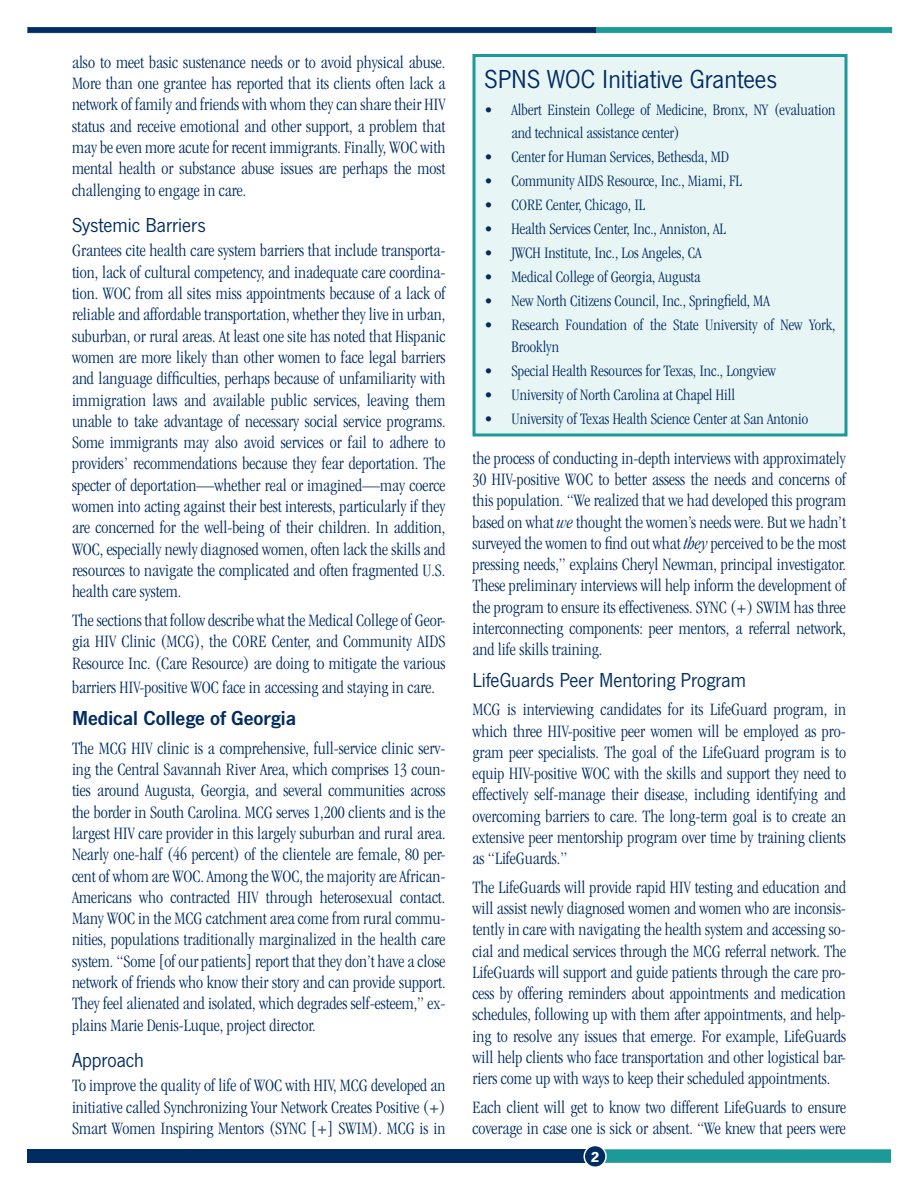
<style>
.page{position:relative;width:918px;height:1188px;background:#fff}
.page>*{position:absolute;margin:0;border:0;box-sizing:border-box;transform-origin:0 0}
.t1{font:27px "News Got T";color:#002c62}
.t2{font:21px "News Got T";color:#002c62}
.t3{font:600 21px "News Got T";color:#002c62}
.t4{font:300 condensed 18px/21.3px "Garamond";color:#002c62;text-align:justify}
.t5{font:300 condensed 16.5px/22.5px "Garamond";color:#002c62}
.t6{font:700 15px "News Got T";color:#fff}
.s1{font-style:italic}
</style>
<div class="page">
<div style="left:27px;top:1149px;width:567px;height:14px;background:#002c62"></div>
<div style="left:594px;top:1149px;width:297px;height:14px;background:#1c9999;border:2px solid #1c9999"></div>
<div style="left:584px;top:1146px;width:22px;height:21px;background:#002c62;border-radius:50%"></div>
<div style="left:584px;top:1145px;width:23px;height:23px;border:2px solid #fff;border-radius:50%"></div>
<svg style="left:596px;top:27px;width:296px;height:6px;background:#239c9c"></svg>
<svg style="left:28px;top:27px;width:568px;height:6px;background:#083367"></svg>
<div style="left:474px;top:56px;width:372px;height:379px;background:#e8f5f5"></div>
<div style="left:472px;top:54px;width:376px;height:382px;border:3px solid #1c9999"></div>
<p class="t4" style="left:72px;top:52px;width:375px">also to meet basic sustenance needs or to avoid physical abuse.<br>More than one grantee has reported that its clients often lack a network of family and friends with whom they can share their HIV status and receive emotional and other support, a problem that may be even more acute for recent immigrants. Finally, WOC with mental health or substance abuse issues are perhaps the most challenging to engage in care.</p>
<h4 class="t2" style="left:72px;top:214px;width:135px">Systemic Barriers</h4>
<p class="t4" style="left:72px;top:240px;width:375px">Grantees cite health care system barriers that include transporta&shy;tion, lack of cultural competency, and inadequate care coordina&shy;tion. WOC from all sites miss appointments because of a lack of reliable and affordable transportation, whether they live in urban, suburban, or rural areas. At least one site has noted that Hispanic women are more likely than other women to face legal barriers and language difficulties, perhaps because of unfamiliarity with immigration laws and available public services, leaving them unable to take advantage of necessary social service programs.<br>Some immigrants may also avoid services or fail to adhere to providers’ recommendations because they fear deportation. The specter of deportation—whether real or imagined—may coerce women into acting against their best interests, particularly if they are concerned for the well-being of their children. In addition, WOC, especially newly diagnosed women, often lack the skills and resources to navigate the complicated and often fragmented U.S. health care system.</p>
<p class="t4" style="left:72px;top:610px;width:375px">The sections that follow describe what the Medical College of Geor&shy;gia HIV Clinic (MCG), the CORE Center, and Community AIDS Resource Inc. (Care Resource) are doing to mitigate the various</p>
<p class="t4" style="left:72px;top:677px;width:364px">barriers HIV-positive WOC face in accessing and staying in care.</p>
<h3 class="t3" style="left:72px;top:706px;width:226px">Medical College of Georgia</h3>
<p class="t4" style="left:72px;top:737px;width:375px">The MCG HIV clinic is a comprehensive, full-service clinic serv&shy;ing the Central Savannah River Area, which comprises 13 coun&shy;ties around Augusta, Georgia, and several communities across the border in South Carolina. MCG serves 1,200 clients and is the largest HIV care provider in this largely suburban and rural area.<br>Nearly one-half (46 percent) of the clientele are female, 80 per&shy;cent of whom are WOC. Among the WOC, the majority are African-Americans who contracted HIV through heterosexual contact.<br>Many WOC in the MCG catchment area come from rural commu&shy;nities, populations traditionally marginalized in the health care system. “Some [of our patients] report that they don’t have a close network of friends who know their story and can provide support.<br>They feel alienated and isolated, which degrades self-esteem,” ex&shy;plains Marie Denis-Luque, project director.</p>
<h4 class="t2" style="left:72px;top:1049px;width:74px">Approach</h4>
<p class="t4" style="left:72px;top:1075px;width:375px">To improve the quality of life of WOC with HIV, MCG developed an initiative called Synchronizing Your Network Creates Positive (+)<br>Smart Women Inspiring Mentors (SYNC [+] SWIM). MCG is in</p>
<h1 class="t1" style="left:484px;top:65px;width:294px">SPNS WOC Initiative Grantees</h1>
<p class="t5" style="left:512px;top:99px;width:325px;text-indent:-27px">• Albert Einstein College of Medicine, Bronx, NY (evaluation and technical assistance center)</p>
<p class="t5" style="left:484px;top:146px;width:246px">• Center for Human Services, Bethesda, MD</p>
<p class="t5" style="left:484px;top:170px;width:259px">• Community AIDS Resource, Inc., Miami, FL</p>
<p class="t5" style="left:484px;top:194px;width:162px">• CORE Center, Chicago, IL</p>
<p class="t5" style="left:484px;top:218px;width:243px">• Health Services Center, Inc., Anniston, AL</p>
<p class="t5" style="left:484px;top:242px;width:219px">• JWCH Institute, Inc., Los Angeles, CA</p>
<p class="t5" style="left:484px;top:266px;width:218px">• Medical College of Georgia, Augusta</p>
<p class="t5" style="left:484px;top:290px;width:287px">• New North Citizens Council, Inc., Springfield, MA</p>
<p class="t5" style="left:512px;top:314px;width:326px;text-indent:-27px">• Research Foundation of the State University of New York,<br>Brooklyn</p>
<p class="t5" style="left:484px;top:360px;width:293px">• Special Health Resources for Texas, Inc., Longview</p>
<p class="t5" style="left:484px;top:384px;width:252px">• University of North Carolina at Chapel Hill</p>
<p class="t5" style="left:484px;top:408px;width:325px">• University of Texas Health Science Center at San Antonio</p>
<p class="t4" style="left:472px;top:448px;width:375px">the process of conducting in-depth interviews with approximately 30 HIV-positive WOC to better assess the needs and concerns of this population. “We realized that we had developed this program based on what <span class="s1">we</span> thought the women’s needs were. But we hadn’t surveyed the women to find out what <span class="s1">they</span> perceived to be the most pressing needs,” explains Cheryl Newman, principal investigator.<br>These preliminary interviews will help inform the development of the program to ensure its effectiveness. SYNC (+) SWIM has three interconnecting components: peer mentors, a referral network, and life skills training.</p>
<h4 class="t2" style="left:472px;top:668px;width:275px">LifeGuards Peer Mentoring Program</h4>
<p class="t4" style="left:472px;top:699px;width:375px">MCG is interviewing candidates for its LifeGuard program, in which three HIV-positive peer women will be employed as pro&shy;gram peer specialists. The goal of the LifeGuard program is to equip HIV-positive WOC with the skills and support they need to effectively self-manage their disease, including identifying and overcoming barriers to care. The long-term goal is to create an extensive peer mentorship program over time by training clients as “LifeGuards.”</p>
<p class="t4" style="left:472px;top:877px;width:375px">The LifeGuards will provide rapid HIV testing and education and will assist newly diagnosed women and women who are inconsis&shy;tently in care with navigating the health system and accessing so&shy;cial and medical services through the MCG referral network. The LifeGuards will support and guide patients through the care pro&shy;cess by offering reminders about appointments and medication schedules, following up with them after appointments, and help&shy;ing to resolve any issues that emerge. For example, LifeGuards will help clients who face transportation and other logistical bar&shy;riers come up with ways to keep their scheduled appointments.</p>
<p class="t4" style="left:472px;top:1097px;width:375px">Each client will get to know two different LifeGuards to ensure coverage in case one is sick or absent. “We knew that peers were</p>
<p class="t6" style="left:591px;top:1148px;width:10px">2</p>
</div>
